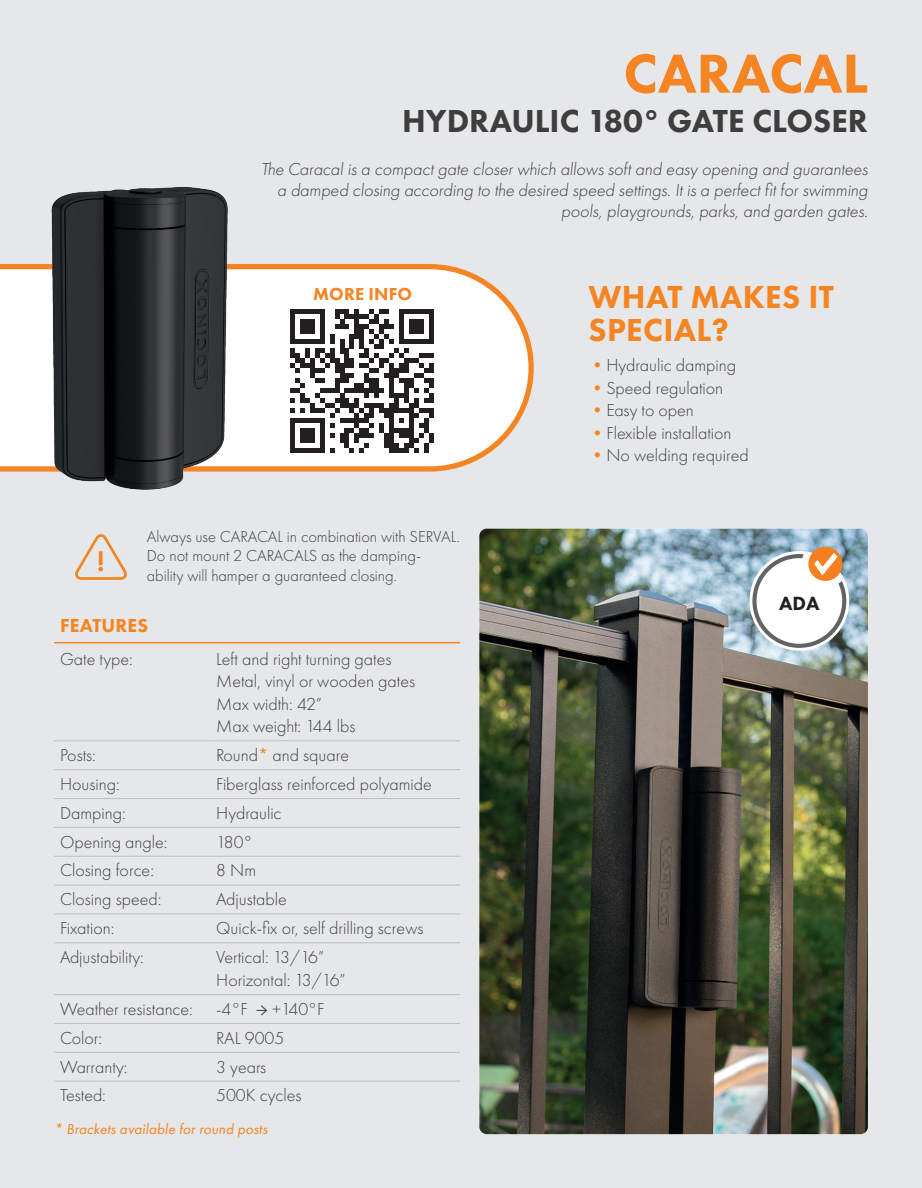
<style>
.page{position:relative;width:922px;height:1188px;background:#fff}
.page>*{position:absolute;margin:0;border:0;box-sizing:border-box;transform-origin:0 0}
.t1{font:800 57px "Futura PT";color:#f58423}
.t2{font:800 33px "Futura PT";color:#3e3e3f}
.t3{font:800 33px "Futura PT";letter-spacing:.01em;color:#f58423}
.t4{font:600 29.4px "Futura PT";color:#f58423}
.t5{font:800 19.8px "Futura PT";color:#231f20}
.t6{font:800 19.5px "Futura PT";letter-spacing:.01em;color:#f58423}
.t7{font:300 18px/21px "Futura PT";color:#3e3e3f;text-align:right}
.t8{font:800 18px "Futura PT";letter-spacing:.01em;color:#f58423}
.t9{font:300 16.5px/19.5px "Futura PT";color:#3e3e3f}
.t10{font:15px "Futura PT";color:#f58423}
.s1{font-weight:400;color:#f58423}
.s2{font-family:"Minion Pro";font-weight:400}
.s3{color:#f58423}
</style>
<div class="page">
<div style="left:0;top:0;width:921px;height:1188px;background:#e6e7e9"></div>
<svg style="left:0;top:264px;width:533px;height:208px;background:#fbf2ea"></svg>
<img style="left:479px;top:529px;width:388px;height:605px">
<svg style="left:75px;top:534px;width:52px;height:46px"></svg>
<hr style="left:54px;top:769px;width:156px;height:1px;background:#bcbdc0">
<hr style="left:210px;top:769px;width:250px;height:1px;background:#bcbdc0">
<hr style="left:54px;top:798px;width:156px;height:1px;background:#bcbdc0">
<hr style="left:210px;top:798px;width:250px;height:1px;background:#bcbdc0">
<hr style="left:54px;top:885px;width:156px;height:1px;background:#bcbdc0">
<hr style="left:210px;top:914px;width:250px;height:1px;background:#bcbdc0">
<hr style="left:210px;top:942px;width:250px;height:1px;background:#bcbdc0">
<hr style="left:54px;top:994px;width:156px;height:1px;background:#bcbdc0">
<hr style="left:54px;top:827px;width:156px;height:1px;background:#bcbdc0">
<hr style="left:210px;top:856px;width:250px;height:1px;background:#bcbdc0">
<hr style="left:210px;top:885px;width:250px;height:1px;background:#bcbdc0">
<hr style="left:54px;top:914px;width:156px;height:1px;background:#bcbdc0">
<hr style="left:54px;top:942px;width:156px;height:1px;background:#bcbdc0">
<hr style="left:54px;top:1023px;width:156px;height:1px;background:#bcbdc0">
<hr style="left:210px;top:1023px;width:250px;height:1px;background:#bcbdc0">
<hr style="left:54px;top:1052px;width:156px;height:1px;background:#bcbdc0">
<hr style="left:210px;top:1052px;width:250px;height:1px;background:#bcbdc0">
<hr style="left:54px;top:1081px;width:156px;height:1px;background:#bcbdc0">
<hr style="left:210px;top:1081px;width:250px;height:1px;background:#bcbdc0">
<hr style="left:54px;top:856px;width:156px;height:1px;background:#bcbdc0">
<hr style="left:210px;top:827px;width:250px;height:1px;background:#bcbdc0">
<hr style="left:54px;top:740px;width:156px;height:1px;background:#bcbdc0">
<hr style="left:210px;top:740px;width:250px;height:1px;background:#bcbdc0">
<hr style="left:210px;top:994px;width:250px;height:1px;background:#bcbdc0">
<hr style="left:54px;top:642px;width:156px;height:1px;background:#f58423">
<hr style="left:210px;top:642px;width:250px;height:1px;background:#f58423">
<img style="left:38px;top:187px;width:197px;height:303px">
<svg style="left:751px;top:545px;width:96px;height:110px;background:#d5d3d0"></svg>
<svg style="left:289px;top:309px;width:145px;height:144px;background:#989697"></svg>
<div style="left:429px;top:363px;width:5px;height:10px;background:#231f20"></div>
<div style="left:429px;top:378px;width:5px;height:10px;background:#231f20"></div>
<div style="left:429px;top:393px;width:5px;height:10px;background:#231f20"></div>
<div style="left:429px;top:408px;width:5px;height:10px;background:#231f20"></div>
<div style="left:429px;top:433px;width:5px;height:10px;background:#231f20"></div>
<p class="t1" style="left:623px;top:38px;width:246px">CARACAL</p>
<p class="t2" style="left:402px;top:100px;width:467px">HYDRAULIC 180° GATE CLOSER</p>
<p class="t7" style="left:261px;top:159px;width:610px">The Caracal is a compact gate closer which allows soft and easy opening and guarantees a damped closing according to the desired speed settings. It is a perfect fit for swimming pools, playgrounds, parks, and garden gates.</p>
<p class="t8" style="left:313px;top:283px;width:101px">MORE INFO</p>
<p class="t4" style="left:97px;top:543px;width:9px">!</p>
<p class="t9" style="left:147px;top:527px;width:314px">Always use CARACAL in combination with SERVAL.<br>Do not mount 2 CARACALS as the damping&shy;ability will hamper a guaranteed closing.</p>
<p class="t6" style="left:60px;top:613px;width:90px">FEATURES</p>
<p class="t7" style="left:60px;top:649px;width:74px">Gate type:</p>
<p class="t7" style="left:216px;top:649px;width:177px">Left and right turning gates</p>
<p class="t7" style="left:216px;top:671px;width:200px">Metal, vinyl or wooden gates</p>
<p class="t7" style="left:216px;top:693px;width:107px">Max width: 42”</p>
<p class="t7" style="left:216px;top:716px;width:141px">Max weight: 144 lbs</p>
<p class="t7" style="left:60px;top:745px;width:37px">Posts:</p>
<p class="t7" style="left:216px;top:745px;width:134px">Round<span class="s1">*</span> and square</p>
<p class="t7" style="left:60px;top:774px;width:61px">Housing:</p>
<p class="t7" style="left:216px;top:774px;width:217px">Fiberglass reinforced polyamide</p>
<p class="t7" style="left:60px;top:802px;width:67px">Damping:</p>
<p class="t7" style="left:216px;top:802px;width:67px">Hydraulic</p>
<p class="t7" style="left:60px;top:831px;width:109px">Opening angle:</p>
<p class="t7" style="left:216px;top:831px;width:38px">180°</p>
<p class="t7" style="left:60px;top:860px;width:95px">Closing force:</p>
<p class="t7" style="left:216px;top:860px;width:41px">8 Nm</p>
<p class="t7" style="left:60px;top:889px;width:103px">Closing speed:</p>
<p class="t7" style="left:216px;top:889px;width:72px">Adjustable</p>
<p class="t7" style="left:60px;top:918px;width:56px">Fixation:</p>
<p class="t7" style="left:216px;top:918px;width:209px">Quick-fix or, self drilling screws</p>
<p class="t7" style="left:60px;top:947px;width:85px">Adjustability:</p>
<p class="t7" style="left:216px;top:947px;width:109px">Vertical: 13/16”</p>
<p class="t7" style="left:216px;top:970px;width:131px">Horizontal: 13/16”</p>
<p class="t7" style="left:60px;top:998px;width:134px">Weather resistance:</p>
<p class="t7" style="left:216px;top:998px;width:110px">-4°F <span class="s2">→</span> +140°F</p>
<p class="t7" style="left:60px;top:1027px;width:44px">Color:</p>
<p class="t7" style="left:216px;top:1027px;width:70px">RAL 9005</p>
<p class="t7" style="left:60px;top:1056px;width:69px">Warranty:</p>
<p class="t7" style="left:216px;top:1056px;width:52px">3 years</p>
<p class="t7" style="left:60px;top:1085px;width:47px">Tested:</p>
<p class="t7" style="left:216px;top:1085px;width:87px">500K cycles</p>
<p class="t10" style="left:54px;top:1120px;width:217px">* Brackets available for round posts</p>
<p class="t3" style="left:588px;top:276px;width:247px">WHAT MAKES IT</p>
<p class="t3" style="left:588px;top:309px;width:142px">SPECIAL?</p>
<p class="t7" style="left:588px;top:355px;width:149px"><span class="s3">•</span>Hydraulic damping</p>
<p class="t7" style="left:588px;top:377px;width:136px"><span class="s3">•</span>Speed regulation</p>
<p class="t7" style="left:588px;top:400px;width:107px"><span class="s3">•</span>Easy to open</p>
<p class="t7" style="left:588px;top:422px;width:145px"><span class="s3">•</span>Flexible installation</p>
<p class="t7" style="left:588px;top:445px;width:162px"><span class="s3">•</span>No welding required</p>
<p class="t5" style="left:779px;top:591px;width:42px">ADA</p>
</div>
